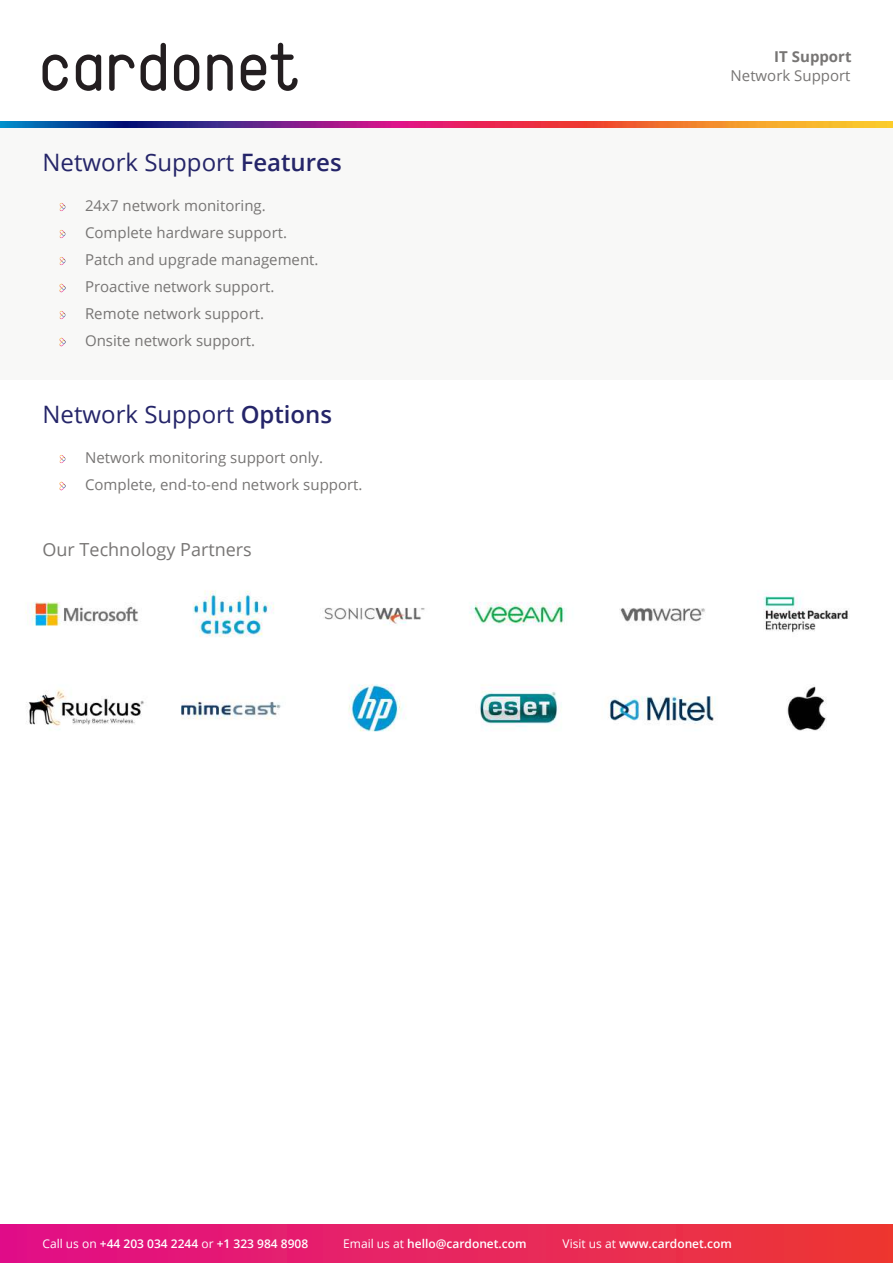
<style>
.page{position:relative;width:893px;height:1263px;background:#fff}
.page>*{position:absolute;margin:0;border:0;box-sizing:border-box;transform-origin:0 0}
.t1{font:24px "Open Sans";color:#252569}
.t2{font:18px "Open Sans";color:#777574}
.t3{font:15px/27px "Open Sans";color:#777574}
.t4{font:700 15px "Open Sans";color:#777574}
.t5{font:600 12px "Open Sans";color:#fff}
.s1{font-weight:600}
.s2{font-weight:400}
</style>
<div class="page">
<div style="left:0;top:127px;width:893px;height:253px;background:#f8f8f7"></div>
<div style="left:0;top:1225px;width:893px;height:38px;background:linear-gradient(to right,#e10f8a,#ed3a33)"></div>
<svg style="left:43px;top:55px;width:25px;height:36px"></svg>
<svg style="left:76px;top:55px;width:25px;height:36px"></svg>
<svg style="left:174px;top:55px;width:25px;height:36px"></svg>
<svg style="left:207px;top:55px;width:26px;height:36px"></svg>
<svg style="left:141px;top:43px;width:25px;height:48px"></svg>
<svg style="left:109px;top:55px;width:26px;height:36px"></svg>
<svg style="left:241px;top:43px;width:57px;height:48px"></svg>
<img style="left:0;top:122px;width:893px;height:6px">
<svg style="left:60px;top:203px;width:6px;height:9px"></svg>
<svg style="left:60px;top:230px;width:6px;height:9px"></svg>
<svg style="left:60px;top:257px;width:6px;height:9px"></svg>
<svg style="left:60px;top:284px;width:6px;height:9px"></svg>
<svg style="left:60px;top:311px;width:6px;height:9px"></svg>
<svg style="left:60px;top:338px;width:6px;height:9px"></svg>
<svg style="left:60px;top:455px;width:6px;height:9px"></svg>
<svg style="left:60px;top:482px;width:6px;height:9px"></svg>
<img style="left:25px;top:590px;width:825px;height:142px">
<h1 class="t1" style="left:43px;top:153px;width:301px">Network Support <span class="s1">Features</span></h1>
<p class="t3" style="left:85px;top:194px;width:235px">24x7 network monitoring.<br>Complete hardware support.<br>Patch and upgrade management.<br>Proactive network support.<br>Remote network support.<br>Onsite network support.</p>
<h1 class="t1" style="left:43px;top:405px;width:291px">Network Support <span class="s1">Options</span></h1>
<p class="t3" style="left:85px;top:446px;width:279px">Network monitoring support only.<br>Complete, end-to-end network support.</p>
<p class="t2" style="left:43px;top:542px;width:211px">Our Technology Partners</p>
<p class="t4" style="left:774px;top:50px;width:79px">IT Support</p>
<p class="t3" style="left:731px;top:64px;width:121px">Network Support</p>
<p class="t5" style="left:43px;top:1239px;width:267px"><span class="s2">Call us on</span> +44 203 034 2244 <span class="s2">or</span> +1 323 984 8908</p>
<p class="t5" style="left:343px;top:1239px;width:185px"><span class="s2">Email us at</span> hello@cardonet.com</p>
<p class="t5" style="left:563px;top:1239px;width:171px"><span class="s2">Visit us at</span> www.cardonet.com</p>
</div>
